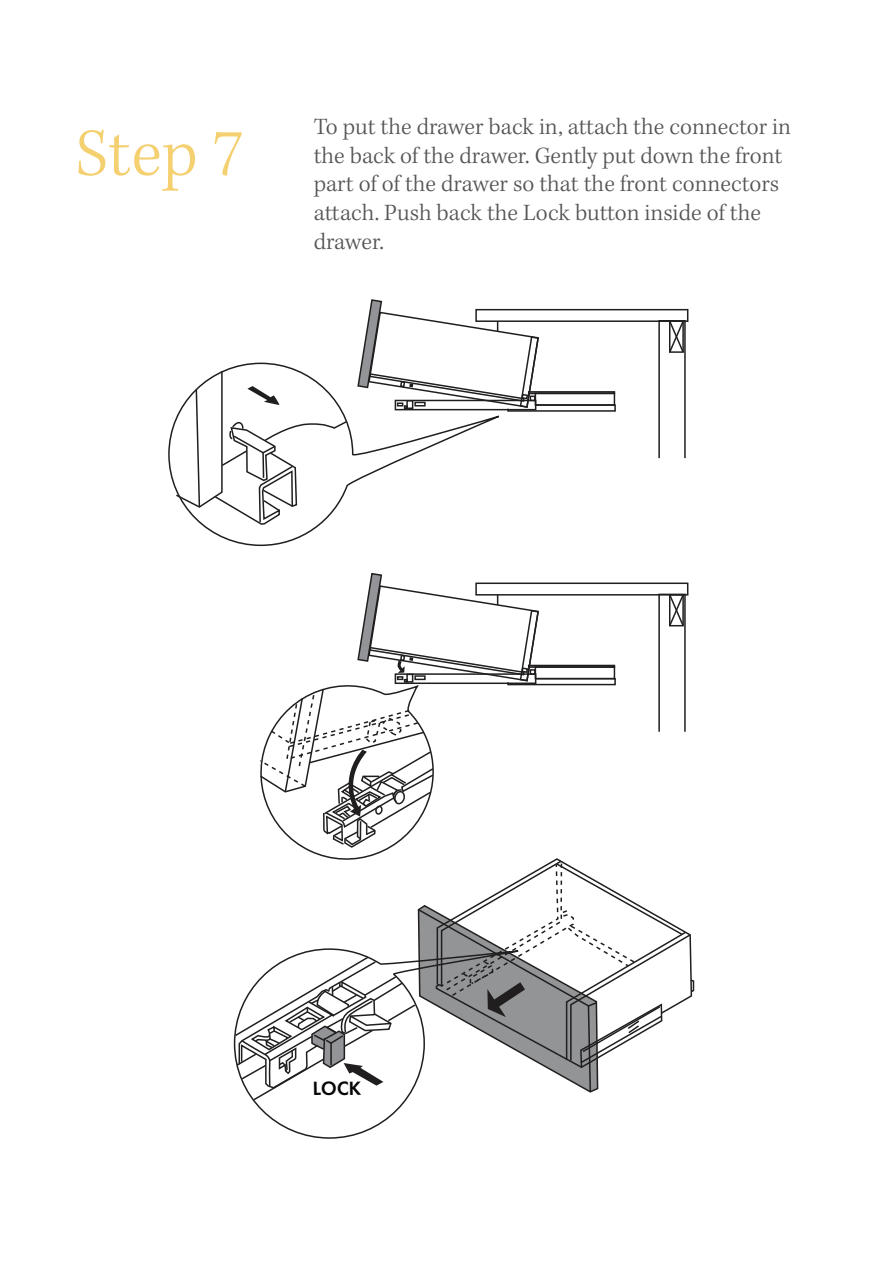
<style>
.page{position:relative;width:893px;height:1263px;background:#fff}
.page>*{position:absolute;margin:0;border:0;box-sizing:border-box;transform-origin:0 0}
.t1{font:300 69px "Kepler Std";color:#f5d071}
.t2{font:300 24px/28.8px "Kepler Std";color:#545554}
.t3{font:600 19.65px "Futura PT Web";color:#050604}
</style>
<div class="page">
<div style="left:475px;top:309px;width:213px;height:13px;border:2px solid #201e1e"></div>
<svg style="left:668px;top:319px;width:17px;height:34px"></svg>
<div style="left:658px;top:320px;width:28px;height:139px;border:2px solid #201e1e"></div>
<svg style="left:361px;top:299px;width:256px;height:113px"></svg>
<svg style="left:168px;top:362px;width:332px;height:185px"></svg>
<svg style="left:254px;top:1102px;width:151px;height:37px"></svg>
<svg style="left:233px;top:572px;width:462px;height:530px"></svg>
<h1 class="t1" style="left:76px;top:114px;width:170px">Step 7</h1>
<p class="t2" style="left:314px;top:113px;width:479px">To put the drawer back in, attach the connector in the back of the drawer. Gently put down the front part of of the drawer so that the front connectors attach. Push back the Lock button inside of the drawer.</p>
<p class="t3" style="left:313px;top:1076px;width:50px;rotate:-1deg">LOCK</p>
</div>
